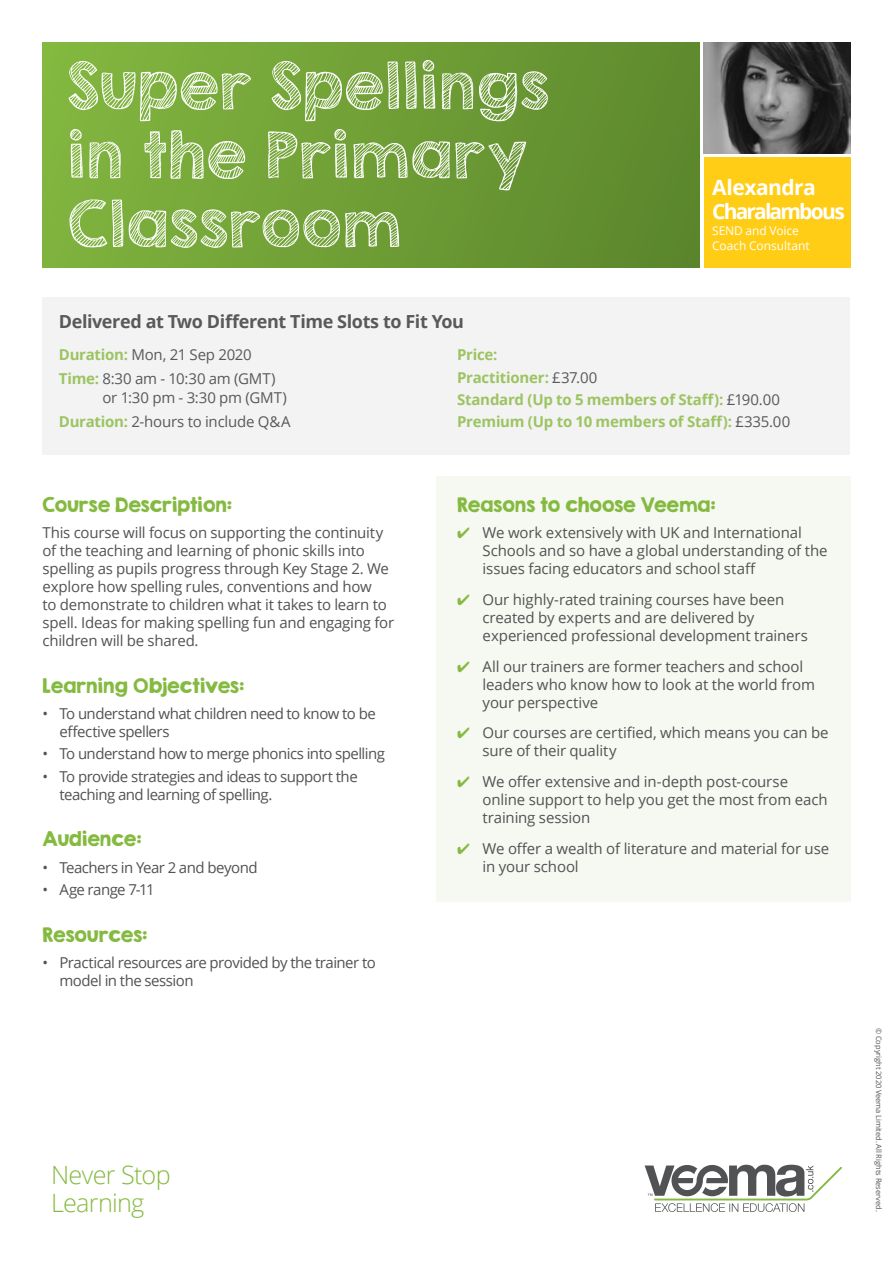
<style>
.page{position:relative;width:893px;height:1263px;background:#fff}
.page>*{position:absolute;margin:0;border:0;box-sizing:border-box;transform-origin:0 0}
.t1{font:57px/69px "KG Second Chances Sketch";letter-spacing:.03em;color:#fff}
.t2{font:300 25.2px/28px "Open Sans";letter-spacing:-.03em;color:#85ba41}
.t3{font:700 21px/24px "Open Sans";letter-spacing:-.075em;color:#fff}
.t4{font:18px "KG Second Chances Solid";color:#85ba41}
.t5{font:700 18px "Open Sans";letter-spacing:-.025em;color:#58595b}
.t6{font:15px/18px "Open Sans";letter-spacing:-.015em;color:#515254}
.t7{font:15px/18px "Open Sans";letter-spacing:-.035em;color:#515254}
.t8{font:700 15px/22.2px "Open Sans";letter-spacing:-.015em;color:#9cc461}
.t9{font:15px/23.7px "Open Sans";letter-spacing:-.015em;color:#58595b}
.t10{font:12px/15px "Open Sans";letter-spacing:-.005em;color:#fff}
.t11{font:7.5px "Open Sans";letter-spacing:-.005em;color:#515254}
.s1{font-weight:700;color:#9cc461}
.s2{font-weight:400;color:#58595b}
.s3{color:#85ba41}
</style>
<div class="page">
<svg style="left:645px;top:1165px;width:197px;height:47px"></svg>
<div style="left:43px;top:43px;width:656px;height:225px;background:linear-gradient(to right,#82b63f,#5d882d)"></div>
<img style="left:704px;top:43px;width:146px;height:110px">
<div style="left:704px;top:157px;width:146px;height:111px;background:#ffcd15"></div>
<div style="left:436px;top:476px;width:414px;height:425px;background:#f6f9f1"></div>
<div style="left:43px;top:298px;width:807px;height:157px;background:#f3f3f4"></div>
<h1 class="t1" style="left:68px;top:51px;width:482px">Super Spellings in the Primary<br>Classroom</h1>
<p class="t5" style="left:59px;top:309px;width:407px">Delivered at Two Different Time Slots to Fit You</p>
<h3 class="t3" style="left:712px;top:174px;width:134px">Alexandra<br>Charalambous</h3>
<p class="t10" style="left:712px;top:223px;width:99px">SEND and Voice<br>Coach Consultant</p>
<p class="t9" style="left:59px;top:343px;width:218px"><span class="s1">Duration:</span> Mon, 21 Sep 2020<br><span class="s1">Time:</span> 8:30 am - 10:30 am (GMT)</p>
<p class="t9" style="left:59px;top:386px;width:233px;text-align:right">or 1:30 pm - 3:30 pm (GMT)<br><span class="s1">Duration:</span> 2-hours to include Q&amp;A</p>
<p class="t4" style="left:43px;top:493px;width:191px">Course Description:</p>
<p class="t6" style="left:43px;top:523px;width:353px">This course will focus on supporting the continuity of the teaching and learning of phonic skills into spelling as pupils progress through Key Stage 2. We explore how spelling rules, conventions and how<br>to demonstrate to children what it takes to learn to spell. Ideas for making spelling fun and engaging for children will be shared.</p>
<p class="t4" style="left:43px;top:674px;width:203px">Learning Objectives:</p>
<p class="t7" style="left:60px;top:704px;width:318px;text-indent:-17px">• To understand what children need to know to be effective spellers</p>
<p class="t7" style="left:43px;top:745px;width:344px">• To understand how to merge phonics into spelling</p>
<p class="t7" style="left:60px;top:767px;width:300px;text-indent:-17px">• To provide strategies and ideas to support the teaching and learning of spelling.</p>
<p class="t4" style="left:43px;top:827px;width:101px">Audience:</p>
<p class="t7" style="left:43px;top:858px;width:217px">• Teachers in Year 2 and beyond</p>
<p class="t7" style="left:43px;top:880px;width:114px">• Age range 7-11</p>
<p class="t4" style="left:43px;top:923px;width:106px">Resources:</p>
<p class="t7" style="left:60px;top:953px;width:318px;text-indent:-17px">• Practical resources are provided by the trainer to model in the session</p>
<p class="t8" style="left:457px;top:343px;width:335px">Price:<br>Practitioner: <span class="s2">£37.00<br></span>Standard (Up to 5 members of Staff): <span class="s2">£190.00<br></span>Premium (Up to 10 members of Staff): <span class="s2">£335.00</span></p>
<p class="t4" style="left:457px;top:493px;width:260px">Reasons to choose Veema:</p>
<p class="t6" style="left:483px;top:523px;width:346px;text-indent:-26px"><span class="s3">✔</span> We work extensively with UK and International<br>Schools and so have a global understanding of the issues facing educators and school staff</p>
<p class="t6" style="left:483px;top:590px;width:327px;text-indent:-26px"><span class="s3">✔</span> Our highly-rated training courses have been created by experts and are delivered by experienced professional development trainers</p>
<p class="t6" style="left:483px;top:657px;width:334px;text-indent:-26px"><span class="s3">✔</span> All our trainers are former teachers and school leaders who know how to look at the world from your perspective</p>
<p class="t6" style="left:483px;top:724px;width:348px;text-indent:-26px"><span class="s3">✔</span> Our courses are certified, which means you can be sure of their quality</p>
<p class="t6" style="left:483px;top:772px;width:346px;text-indent:-26px"><span class="s3">✔</span> We offer extensive and in-depth post-course online support to help you get the most from each training session</p>
<p class="t6" style="left:483px;top:839px;width:348px;text-indent:-26px"><span class="s3">✔</span> We offer a wealth of literature and material for use in your school</p>
<h2 class="t2" style="left:51px;top:1160px;width:121px">Never Stop<br>Learning</h2>
<p class="t11" style="left:884px;top:1028px;width:185px;rotate:90deg">© Copyright 2020 Veema Limited. All Rights Reserved.</p>
</div>
